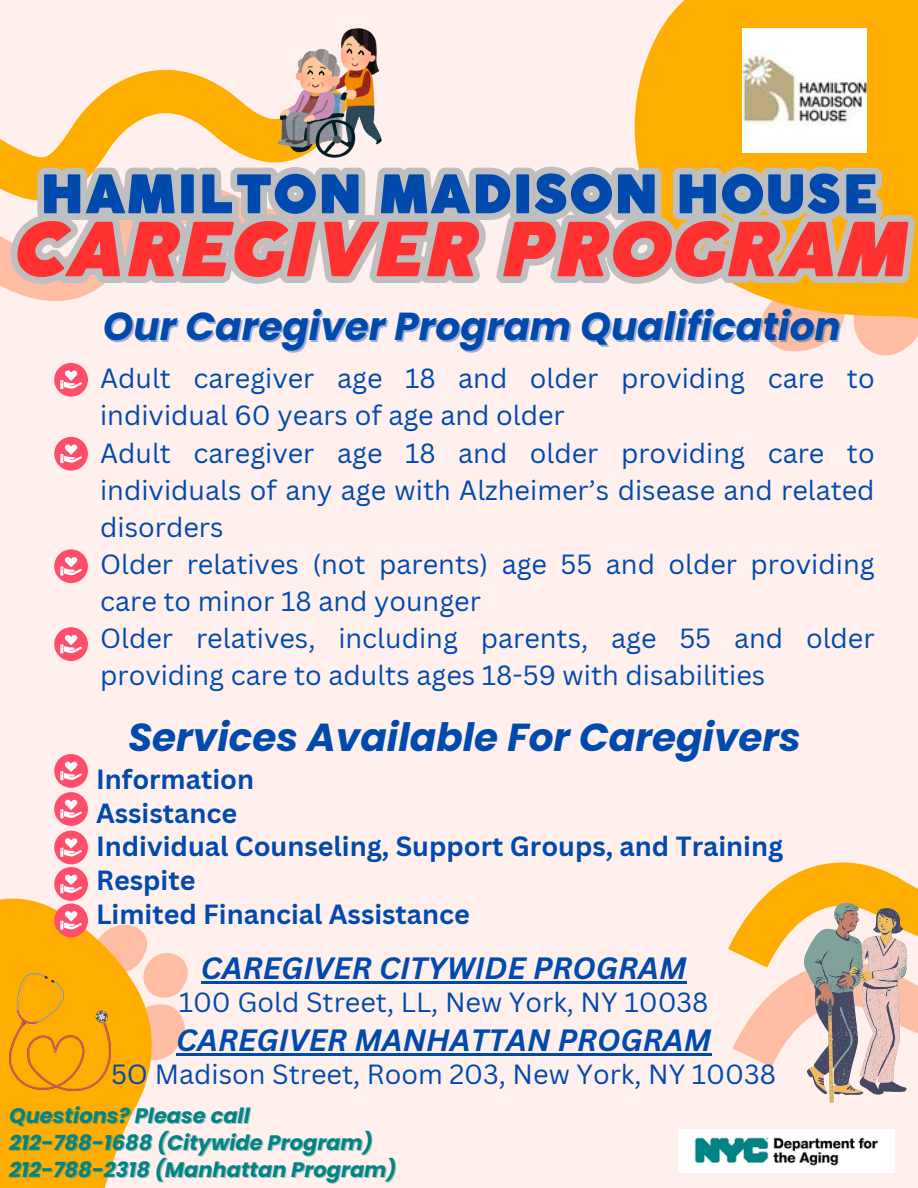
<style>
.page{position:relative;width:918px;height:1188px;background:#fff0ee}
.page>*{position:absolute;margin:0;border:0;box-sizing:border-box;transform-origin:0 0}
.t1{font:italic 900 73.35px "Coco Gothic";color:#ff3131}
.t2{font:900 52.35px "Coco Gothic";color:#004aad}
.t3{font:italic 700 39px "Poppins";color:#004aad}
.t4{font:italic 700 30px "Canva Sans";color:#004aad}
.t5{font:27px/37.2px "Canva Sans";color:#004aad}
.t6{font:700 27px "Canva Sans";color:#004aad}
.t7{font:italic 700 21px "Poppins";color:#048384}
</style>
<div class="page">
<svg style="left:86px;top:69px;width:163px;height:39px;fill:#ffad00"></svg>
<svg style="left:0;top:897px;width:147px;height:291px;background:#feb623"></svg>
<svg style="left:761px;top:327px;width:157px;height:29px"></svg>
<svg style="left:635px;top:0;width:283px;height:327px;fill:#ffad00"></svg>
<img style="left:743px;top:29px;width:124px;height:79px">
<img style="left:678px;top:1130px;width:216px;height:43px">
<div style="left:54px;top:363px;width:34px;height:34px;background:#ff4d6b;border-radius:50%"></div>
<svg style="left:60px;top:370px;width:22px;height:19px"></svg>
<svg style="left:728px;top:862px;width:190px;height:241px"></svg>
<img style="left:289px;top:29px;width:91px;height:79px">
<img style="left:9px;top:974px;width:102px;height:117px">
<div style="left:54px;top:437px;width:34px;height:34px;background:#ff4d6b;border-radius:50%"></div>
<svg style="left:60px;top:444px;width:22px;height:19px"></svg>
<div style="left:54px;top:549px;width:34px;height:34px;background:#ff4d6b;border-radius:50%"></div>
<svg style="left:60px;top:557px;width:22px;height:19px"></svg>
<svg style="left:0;top:108px;width:918px;height:199px"></svg>
<div style="left:54px;top:627px;width:34px;height:34px;background:#ff4d6b;border-radius:50%"></div>
<svg style="left:60px;top:635px;width:22px;height:18px"></svg>
<div style="left:54px;top:754px;width:34px;height:34px;background:#ff4d6b;border-radius:50%"></div>
<svg style="left:60px;top:761px;width:22px;height:20px"></svg>
<div style="left:54px;top:792px;width:34px;height:34px;background:#ff4d6b;border-radius:50%"></div>
<svg style="left:60px;top:799px;width:22px;height:19px"></svg>
<div style="left:54px;top:831px;width:34px;height:33px;background:#ff4d6b;border-radius:50%"></div>
<svg style="left:60px;top:838px;width:22px;height:19px"></svg>
<div style="left:54px;top:867px;width:34px;height:34px;background:#ff4d6b;border-radius:50%"></div>
<svg style="left:60px;top:874px;width:22px;height:19px"></svg>
<svg style="left:50px;top:901px;width:179px;height:178px"></svg>
<hr style="left:201px;top:981px;width:486px;height:2px;background:#004aad">
<hr style="left:176px;top:1053px;width:535px;height:2px;background:#004aad">
<p class="t2" style="left:40px;top:174px;width:840px">HAMILTON MADISON HOUSE</p>
<p class="t1" style="left:9px;top:222px;width:898px">CAREGIVER PROGRAM</p>
<p class="t3" style="left:103px;top:299px;width:739px">Our Caregiver Program Qualification</p>
<p class="t5" style="left:100px;top:359px;width:776px">Adult caregiver age 18 and older providing care to individual 60 years of age and older</p>
<p class="t5" style="left:100px;top:433px;width:776px;text-align:justify">Adult caregiver age 18 and older providing care to individuals of any age with Alzheimer’s disease and related disorders</p>
<p class="t5" style="left:100px;top:545px;width:776px">Older relatives (not parents) age 55 and older providing care to minor 18 and younger</p>
<p class="t5" style="left:100px;top:619px;width:776px">Older relatives, including parents, age 55 and older providing care to adults ages 18-59 with disabilities</p>
<p class="t3" style="left:128px;top:710px;width:674px">Services Available For Caregivers</p>
<p class="t6" style="left:96px;top:760px;width:160px">Information</p>
<h2 class="t6" style="left:96px;top:794px;width:143px">Assistance</h2>
<p class="t6" style="left:96px;top:828px;width:689px">Individual Counseling, Support Groups, and Training</p>
<p class="t6" style="left:96px;top:861px;width:101px">Respite</p>
<p class="t6" style="left:96px;top:895px;width:375px">Limited Financial Assistance</p>
<p class="t4" style="left:201px;top:947px;width:487px">CAREGIVER CITYWIDE PROGRAM</p>
<p class="t5" style="left:179px;top:983px;width:531px">100 Gold Street, LL, New York, NY 10038</p>
<p class="t4" style="left:176px;top:1019px;width:537px">CAREGIVER MANHATTAN PROGRAM</p>
<p class="t5" style="left:111px;top:1055px;width:667px">5O Madison Street, Room 203, New York, NY 10038</p>
<p class="t7" style="left:9px;top:1101px;width:242px">Questions? Please call</p>
<p class="t7" style="left:9px;top:1128px;width:365px">212-788-1688 (Citywide Program)</p>
<p class="t7" style="left:9px;top:1155px;width:389px">212-788-2318 (Manhattan Program)</p>
</div>
